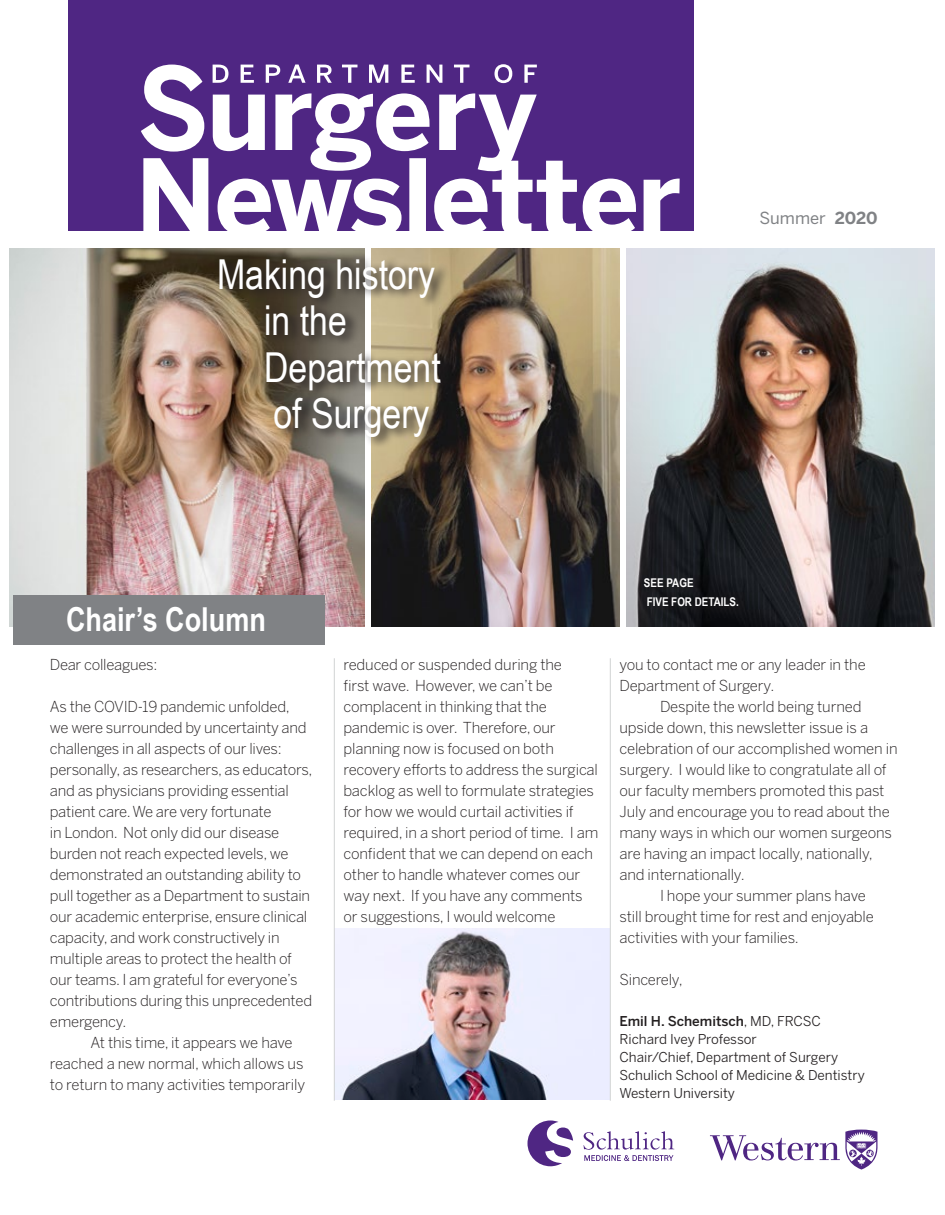
<style>
.page{position:relative;width:945px;height:1215px;background:#fff}
.page>*{position:absolute;margin:0;border:0;box-sizing:border-box;transform-origin:0 0}
.t1{font:41.25px/46.5px "Arial Narrow";color:#fff}
.t2{font:700 33px "Arial Narrow";color:#fff}
.t3{font:16.5px "Benton Sans";color:#808285}
.t4{font:300 15px/21px "Benton Sans";letter-spacing:-.015em;color:#231f20}
.t5{font:13.5px/18px "Benton Sans";color:#231f20}
.t6{font:700 12px/19.5px "Arial Narrow";color:#fff}
.s1{font-weight:700}
.s2{font-weight:500}
</style>
<div class="page">
<div style="left:68px;top:0;width:625px;height:230px;background:#4f2683"></div>
<svg style="left:141px;top:64px;width:539px;height:167px"></svg>
<svg style="left:528px;top:1120px;width:45px;height:46px"></svg>
<svg style="left:583px;top:1131px;width:91px;height:30px"></svg>
<svg style="left:710px;top:1130px;width:168px;height:40px"></svg>
<img style="left:335px;top:929px;width:274px;height:171px">
<img style="left:626px;top:248px;width:309px;height:379px">
<img style="left:9px;top:248px;width:356px;height:379px">
<img style="left:372px;top:248px;width:247px;height:379px">
<hr style="left:334px;top:658px;width:1px;height:443px;background:#d1d3d4">
<hr style="left:610px;top:658px;width:1px;height:443px;background:#d1d3d4">
<div style="left:14px;top:596px;width:312px;height:49px;background:#808285"></div>
<svg style="left:643px;top:573px;width:108px;height:44px;fill:#16171b"></svg>
<svg style="left:218px;top:255px;width:237px;height:193px"></svg>
<h1 class="t1" style="left:264px;top:250px;width:178px;text-indent:-47px">Making history in the<br>Department of Surgery</h1>
<h2 class="t2" style="left:66px;top:594px;width:201px">CHAIR’S COLUMN</h2>
<p class="t3" style="left:759px;top:209px;width:120px">Summer <span class="s1">2020</span></p>
<p class="t6" style="left:644px;top:572px;width:96px">SEE PAGE<br>FIVE FOR DETAILS.</p>
<p class="t4" style="left:50px;top:654px;width:109px">Dear colleagues:</p>
<p class="t4" style="left:50px;top:696px;width:264px">As the COVID-19 pandemic unfolded,<br>we were surrounded by uncertainty and challenges in all aspects of our lives: personally, as researchers, as educators, and as physicians providing essential patient care. We are very fortunate<br>in London. Not only did our disease burden not reach expected levels, we demonstrated an outstanding ability to pull together as a Department to sustain our academic enterprise, ensure clinical capacity, and work constructively in multiple areas to protect the health of our teams. I am grateful for everyone’s contributions during this unprecedented emergency.</p>
<p class="t4" style="left:50px;top:1032px;width:257px;text-indent:40px">At this time, it appears we have reached a new normal, which allows us to return to many activities temporarily</p>
<p class="t4" style="left:344px;top:654px;width:256px">reduced or suspended during the<br>first wave. However, we can’t be complacent in thinking that the pandemic is over. Therefore, our planning now is focused on both recovery efforts to address the surgical backlog as well to formulate strategies for how we would curtail activities if required, in a short period of time. I am confident that we can depend on each other to handle whatever comes our way next. If you have any comments or suggestions, I would welcome</p>
<p class="t4" style="left:620px;top:654px;width:248px">you to contact me or any leader in the<br>Department of Surgery.</p>
<p class="t4" style="left:660px;top:696px;width:203px">Despite the world being turned</p>
<p class="t4" style="left:620px;top:717px;width:250px">upside down, this newsletter issue is a</p>
<p class="t4" style="left:620px;top:738px;width:280px">celebration of our accomplished women in</p>
<p class="t4" style="left:620px;top:759px;width:269px">surgery. I would like to congratulate all of</p>
<p class="t4" style="left:620px;top:780px;width:267px">our faculty members promoted this past</p>
<p class="t4" style="left:620px;top:801px;width:272px">July and encourage you to read about the</p>
<p class="t4" style="left:620px;top:822px;width:274px">many ways in which our women surgeons</p>
<p class="t4" style="left:620px;top:843px;width:255px">are having an impact locally, nationally,</p>
<p class="t4" style="left:620px;top:864px;width:127px">and internationally.</p>
<p class="t4" style="left:660px;top:885px;width:207px">I hope your summer plans have</p>
<p class="t4" style="left:620px;top:906px;width:256px">still brought time for rest and enjoyable</p>
<p class="t4" style="left:620px;top:927px;width:181px">activities with your families.</p>
<p class="t4" style="left:620px;top:969px;width:65px">Sincerely,</p>
<p class="t5" style="left:620px;top:1012px;width:247px"><span class="s2">Emil H. Schemitsch</span>, MD, FRCSC<br>Richard Ivey Professor<br>Chair/Chief, Department of Surgery<br>Schulich School of Medicine &amp; Dentistry<br>Western University</p>
</div>
